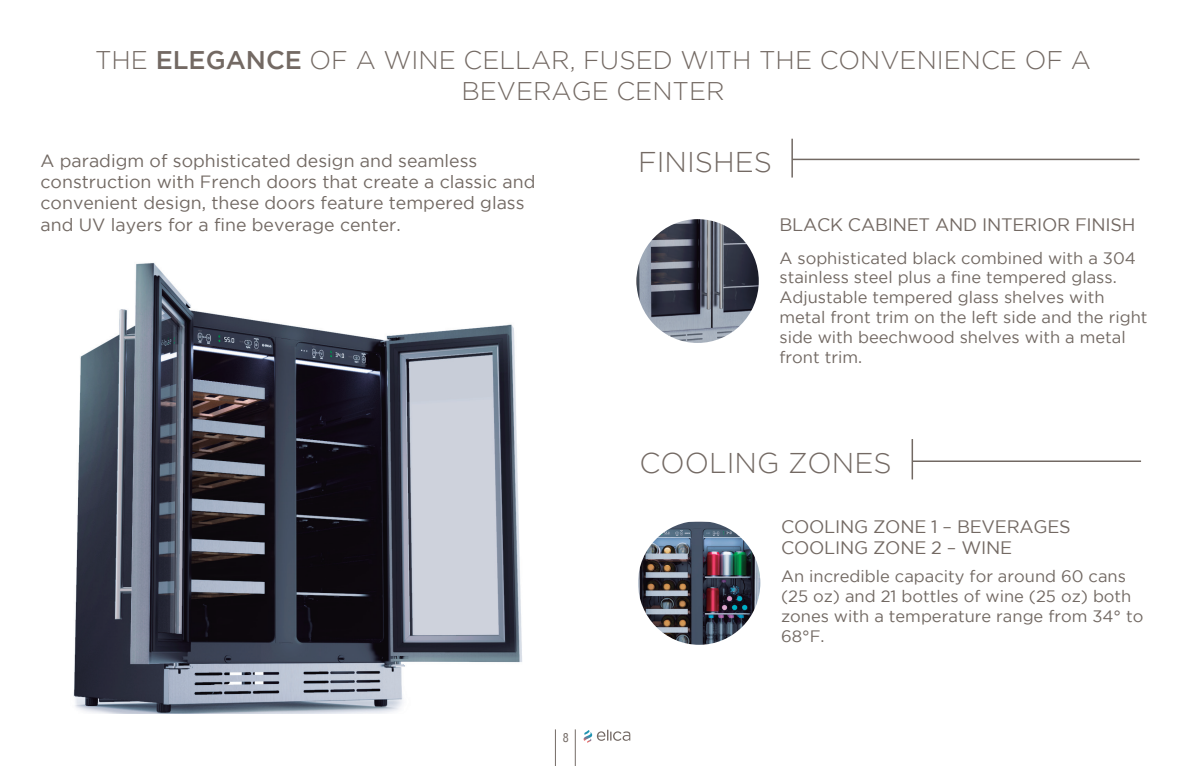
<style>
.page{position:relative;width:1186px;height:766px;background:#fff}
.page>*{position:absolute;margin:0;border:0;box-sizing:border-box;transform-origin:0 0}
.t1{font:300 28.5px "Gotham";color:#736963}
.t2{font:300 25.5px/30.6px "Gotham";color:#736963;text-align:center}
.t3{font:18px/21.6px "Gotham";letter-spacing:-.015em;color:#736963}
.t4{font:17.7px/21.3px "Gotham";color:#726963}
.t5{font:16.5px/19.8px "Gotham";color:#726963}
.t6{font:condensed 12px "Helvetica";color:#746b66}
.s1{font-weight:500}
</style>
<div class="page">
<hr style="left:791px;top:159px;width:348px;height:1px;background:#726963">
<hr style="left:791px;top:139px;width:1px;height:38px;background:#726963">
<img style="left:636px;top:219px;width:122px;height:124px">
<img style="left:73px;top:262px;width:449px;height:450px">
<hr style="left:911px;top:460px;width:229px;height:2px;background:#726963">
<hr style="left:911px;top:439px;width:1px;height:40px;background:#726963">
<img style="left:638px;top:521px;width:122px;height:123px">
<hr style="left:574px;top:729px;width:1px;height:36px;background:#746b66">
<hr style="left:555px;top:729px;width:1px;height:36px;background:#746b66">
<svg style="left:583px;top:729px;width:47px;height:13px"></svg>
<h2 class="t2" style="left:95px;top:44px;width:997px">THE <span class="s1">ELEGANCE</span> OF A WINE CELLAR, FUSED WITH THE CONVENIENCE OF A<br>BEVERAGE CENTER</h2>
<p class="t4" style="left:41px;top:149px;width:496px">A paradigm of sophisticated design and seamless construction with French doors that create a classic and convenient design, these doors feature tempered glass and UV layers for a fine beverage center.</p>
<p class="t6" style="left:562px;top:729px;width:7px">8</p>
<h1 class="t1" style="left:638px;top:146px;width:136px">FINISHES</h1>
<p class="t3" style="left:779px;top:213px;width:357px">BLACK CABINET AND INTERIOR FINISH</p>
<p class="t5" style="left:779px;top:247px;width:369px">A sophisticated black combined with a 304 stainless steel plus a fine tempered glass.<br>Adjustable tempered glass shelves with metal front trim on the left side and the right side with beechwood shelves with a metal front trim.</p>
<h1 class="t1" style="left:639px;top:447px;width:254px">COOLING ZONES</h1>
<p class="t3" style="left:780px;top:515px;width:291px">COOLING ZONE 1 – BEVERAGES<br>COOLING ZONE 2 – WINE</p>
<p class="t5" style="left:780px;top:566px;width:364px">An incredible capacity for around 60 cans (25 oz) and 21 bottles of wine (25 oz) both zones with a temperature range from 34° to<br>68°F.</p>
</div>
